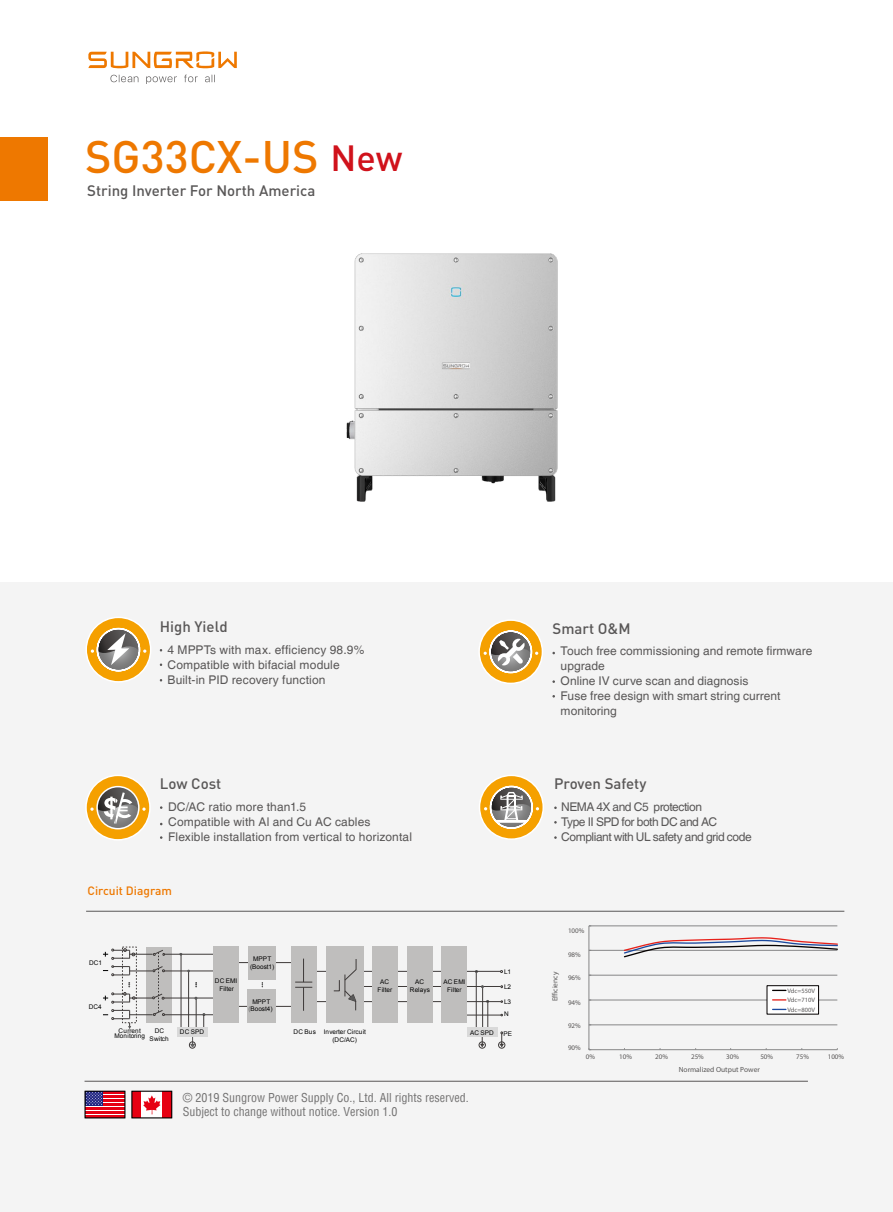
<style>
.page{position:relative;width:893px;height:1212px;background:#fff}
.page>*{position:absolute;margin:0;border:0;box-sizing:border-box;transform-origin:0 0}
.t1{font:500 45px "DIN";color:#ee7800}
.t2{font:500 36px "DIN";color:#d0121b}
.t3{font:500 15px "DIN";color:#595757}
.t4{font:12px/15px "Helvetica";letter-spacing:.005em;color:#595757}
.t5{font:condensed 12px/14.4px "Helvetica";color:#727171}
.t6{font:12px/15px "Helvetica";letter-spacing:-.04em;color:#595757}
.t7{font:500 12px "DIN";color:#ee7800}
.t8{font:700 7.5px "Helvetica Neue LT Std";color:#595757}
.t9{font:700 7.35px "Helvetica Neue LT Std";color:#595757}
.t10{font:700 7.05px "Helvetica Neue LT Std";color:#595757}
.t11{font:6.45px/7.5px "Arial";letter-spacing:.02em;color:#000;text-align:center}
.t12{font:700 6.45px/9.4px "Helvetica Neue LT Std";color:#595757;text-align:justify}
.s1{font-size:6.3px;color:#595959}
</style>
<div class="page">
<svg style="left:88px;top:51px;width:149px;height:17px"></svg>
<svg style="left:110px;top:75px;width:28px;height:7px"></svg>
<svg style="left:146px;top:76px;width:31px;height:8px"></svg>
<svg style="left:205px;top:75px;width:10px;height:7px"></svg>
<svg style="left:184px;top:75px;width:14px;height:7px"></svg>
<div style="left:0;top:583px;width:893px;height:629px;background:#f4f4f4"></div>
<div style="left:0;top:137px;width:47px;height:64px;background:#ee7800"></div>
<hr style="left:86px;top:911px;width:758px;height:1px;background:#595757">
<svg style="left:86px;top:617px;width:65px;height:65px"></svg>
<div style="left:85px;top:617px;width:66px;height:66px;border:2px solid #fff;border-radius:50%"></div>
<svg style="left:91px;top:627px;width:55px;height:45px"></svg>
<svg style="left:479px;top:620px;width:63px;height:63px"></svg>
<div style="left:478px;top:619px;width:65px;height:65px;border:2px solid #fff;border-radius:50%"></div>
<svg style="left:484px;top:630px;width:54px;height:44px"></svg>
<svg style="left:86px;top:775px;width:64px;height:65px"></svg>
<div style="left:85px;top:775px;width:66px;height:65px;border:2px solid #fff;border-radius:50%"></div>
<div style="left:96px;top:786px;width:44px;height:43px;border:2px solid #fff;border-radius:50%"></div>
<svg style="left:90px;top:787px;width:56px;height:42px"></svg>
<svg style="left:479px;top:775px;width:64px;height:64px"></svg>
<div style="left:479px;top:775px;width:65px;height:65px;border:2px solid #fff;border-radius:50%"></div>
<svg style="left:484px;top:785px;width:55px;height:45px"></svg>
<div style="left:146px;top:947px;width:25px;height:75px;background:#bfbebd"></div>
<hr style="left:227px;top:1006px;width:72px;height:1px;background:#3e3a39">
<hr style="left:453px;top:1015px;width:48px;height:1px;background:#3e3a39">
<hr style="left:164px;top:1014px;width:69px;height:1px;background:#3e3a39">
<hr style="left:164px;top:998px;width:60px;height:1px;background:#3e3a39">
<hr style="left:227px;top:962px;width:72px;height:1px;background:#3e3a39">
<hr style="left:359px;top:986px;width:142px;height:1px;background:#3e3a39">
<div style="left:498px;top:1041px;width:7px;height:7px;border:1px solid #3e3a39;border-radius:50%"></div>
<svg style="left:500px;top:1031px;width:4px;height:16px"></svg>
<hr style="left:482px;top:986px;width:1px;height:43px;background:#3e3a39">
<div style="left:479px;top:1041px;width:7px;height:7px;border:1px solid #3e3a39;border-radius:50%"></div>
<hr style="left:476px;top:972px;width:1px;height:55px;background:#3e3a39">
<div style="left:467px;top:1027px;width:31px;height:10px;background:#d9d9d9"></div>
<svg style="left:480px;top:1000px;width:9px;height:47px"></svg>
<hr style="left:164px;top:971px;width:69px;height:1px;background:#3e3a39">
<hr style="left:304px;top:971px;width:196px;height:1px;background:#3e3a39">
<hr style="left:308px;top:1001px;width:193px;height:1px;background:#3e3a39">
<div style="left:372px;top:946px;width:26px;height:76px;background:#bfbebd"></div>
<div style="left:407px;top:946px;width:26px;height:76px;background:#bfbebd"></div>
<div style="left:441px;top:946px;width:26px;height:76px;background:#bfbebd"></div>
<div style="left:326px;top:946px;width:37px;height:76px;background:#bfbebd"></div>
<svg style="left:333px;top:959px;width:24px;height:51px"></svg>
<hr style="left:164px;top:954px;width:60px;height:1px;background:#3e3a39">
<div style="left:291px;top:946px;width:25px;height:76px;background:#bfbebd"></div>
<svg style="left:295px;top:958px;width:17px;height:53px"></svg>
<div style="left:213px;top:946px;width:26px;height:76px;background:#bfbebd"></div>
<div style="left:248px;top:946px;width:28px;height:34px;background:#bfbebd"></div>
<div style="left:248px;top:989px;width:28px;height:33px;background:#bfbebd"></div>
<svg style="left:103px;top:948px;width:62px;height:81px"></svg>
<hr style="left:181px;top:954px;width:1px;height:75px;background:#3e3a39">
<svg style="left:203px;top:1013px;width:2px;height:14px"></svg>
<hr style="left:196px;top:997px;width:1px;height:35px;background:#3e3a39">
<hr style="left:188px;top:970px;width:1px;height:65px;background:#3e3a39">
<div style="left:189px;top:1041px;width:7px;height:7px;border:1px solid #3e3a39;border-radius:50%"></div>
<svg style="left:191px;top:1037px;width:4px;height:10px"></svg>
<div style="left:177px;top:1027px;width:30px;height:10px;background:#d9d9d9"></div>
<hr style="left:589px;top:925px;width:248px;height:1px;background:#868687">
<hr style="left:589px;top:950px;width:248px;height:1px;background:#868687">
<hr style="left:589px;top:975px;width:248px;height:1px;background:#868687">
<hr style="left:589px;top:1000px;width:248px;height:1px;background:#868687">
<hr style="left:589px;top:1024px;width:248px;height:1px;background:#868687">
<hr style="left:589px;top:926px;width:1px;height:124px;background:#868687">
<hr style="left:589px;top:1049px;width:248px;height:1px;background:#868687">
<svg style="left:623px;top:937px;width:215px;height:21px"></svg>
<div style="left:767px;top:986px;width:52px;height:28px;background:#fff"></div>
<div style="left:767px;top:985px;width:52px;height:29px;border:1px solid #040000"></div>
<svg style="left:773px;top:990px;width:13px;height:1px"></svg>
<svg style="left:773px;top:999px;width:13px;height:1px"></svg>
<svg style="left:773px;top:1009px;width:13px;height:1px"></svg>
<img style="left:346px;top:253px;width:212px;height:249px">
<hr style="left:85px;top:1081px;width:723px;height:1px;background:#595757">
<svg style="left:87px;top:1093px;width:36px;height:23px"></svg>
<hr style="left:85px;top:1095px;width:40px;height:2px;background:#e60012">
<hr style="left:85px;top:1099px;width:40px;height:2px;background:#e60012">
<hr style="left:85px;top:1103px;width:40px;height:2px;background:#e60012">
<hr style="left:85px;top:1107px;width:40px;height:3px;background:#e60012">
<hr style="left:85px;top:1112px;width:40px;height:2px;background:#e60012">
<div style="left:85px;top:1091px;width:18px;height:14px;background:#1e2381"></div>
<svg style="left:87px;top:1093px;width:15px;height:12px"></svg>
<div style="left:85px;top:1091px;width:40px;height:27px;border:1px solid #000"></div>
<div style="left:132px;top:1091px;width:40px;height:27px;background:#e60012"></div>
<div style="left:142px;top:1091px;width:20px;height:27px;background:#fff"></div>
<svg style="left:143px;top:1095px;width:17px;height:19px"></svg>
<div style="left:132px;top:1091px;width:40px;height:27px;border:1px solid #000"></div>
<h1 class="t1" style="left:85px;top:128px;width:235px">SG33CX-US</h1>
<p class="t3" style="left:87px;top:181px;width:230px">String Inverter For North America</p>
<h2 class="t2" style="left:331px;top:135px;width:73px">New</h2>
<p class="t3" style="left:160px;top:617px;width:69px">High Yield</p>
<p class="t4" style="left:168px;top:642px;width:198px">4 MPPTs with max. efficiency 98.9%<br>Compatible with bifacial module<br>Built-in PID recovery function</p>
<p class="t3" style="left:553px;top:618px;width:80px">Smart O&amp;M</p>
<p class="t4" style="left:561px;top:644px;width:253px">Touch free commissioning and remote firmware upgrade<br>Online IV curve scan and diagnosis<br>Fuse free design with smart string current monitoring</p>
<p class="t3" style="left:160px;top:774px;width:63px">Low Cost</p>
<p class="t3" style="left:554px;top:774px;width:94px">Proven Safety</p>
<p class="t6" style="left:561px;top:800px;width:192px">NEMA 4X and C5 protection<br>Type II SPD for both DC and AC<br>Compliant with UL safety and grid code</p>
<p class="t4" style="left:168px;top:800px;width:245px">DC/AC ratio more than1.5<br>Compatible with Al and Cu AC cables<br>Flexible installation from vertical to horizontal</p>
<p class="t7" style="left:88px;top:883px;width:86px">Circuit Diagram</p>
<p class="t10" style="left:568px;top:926px;width:18px">100%</p>
<p class="t11" style="left:89px;top:959px;width:15px">DC1</p>
<p class="t11" style="left:89px;top:1003px;width:15px">DC4</p>
<p class="t11" style="left:215px;top:977px;width:24px">DC EMI<br>Filter</p>
<p class="t11" style="left:250px;top:955px;width:26px">MPPT (Boost1)</p>
<p class="t11" style="left:252px;top:998px;width:19px">MPPT</p>
<p class="t11" style="left:248px;top:1005px;width:26px"><span class="s1">(</span>Boost4)</p>
<p class="t11" style="left:378px;top:978px;width:16px">AC<br>Filter</p>
<p class="t11" style="left:410px;top:978px;width:22px">AC<br>Relays</p>
<p class="t11" style="left:444px;top:978px;width:23px">AC EMI<br>Filter</p>
<p class="t11" style="left:504px;top:968px;width:9px">L1</p>
<p class="t11" style="left:504px;top:983px;width:9px">L2</p>
<p class="t11" style="left:504px;top:998px;width:9px">L3</p>
<p class="t11" style="left:504px;top:1010px;width:6px">N</p>
<p class="t8" style="left:550px;top:1001px;width:31px;rotate:-90deg">E ciency</p>
<p class="t10" style="left:568px;top:950px;width:14px">98%</p>
<p class="t10" style="left:568px;top:973px;width:14px">96%</p>
<p class="t10" style="left:568px;top:998px;width:14px">94%</p>
<p class="t12" style="left:787px;top:986px;width:29px">Vdc=550V Vdc=710V Vdc=800V</p>
<p class="t11" style="left:115px;top:1028px;width:32px;line-height:5.1px">Current<br>Monitoring</p>
<p class="t11" style="left:180px;top:1028px;width:26px">DC SPD</p>
<p class="t11" style="left:294px;top:1028px;width:74px">DC Bus Inverter Circuit</p>
<p class="t11" style="left:470px;top:1029px;width:25px">AC SPD</p>
<p class="t11" style="left:333px;top:1036px;width:26px">(DC/AC)</p>
<p class="t11" style="left:150px;top:1027px;width:21px">DC<br>Switch</p>
<p class="t11" style="left:503px;top:1030px;width:10px">PE</p>
<p class="t10" style="left:568px;top:1021px;width:14px">92%</p>
<p class="t10" style="left:568px;top:1043px;width:14px">90%</p>
<p class="t10" style="left:586px;top:1052px;width:11px">0%</p>
<p class="t10" style="left:619px;top:1052px;width:14px">10%</p>
<p class="t10" style="left:655px;top:1052px;width:14px">20%</p>
<p class="t10" style="left:691px;top:1052px;width:14px">25%</p>
<p class="t10" style="left:726px;top:1052px;width:14px">30%</p>
<p class="t10" style="left:760px;top:1052px;width:14px">50%</p>
<p class="t10" style="left:796px;top:1052px;width:14px">75%</p>
<p class="t10" style="left:828px;top:1052px;width:18px">100%</p>
<p class="t9" style="left:679px;top:1065px;width:83px">Normalized Output Power</p>
<p class="t5" style="left:183px;top:1090px;width:287px">© 2019 Sungrow Power Supply Co., Ltd. All rights reserved.<br>Subject to change without notice. Version 1.0</p>
</div>
